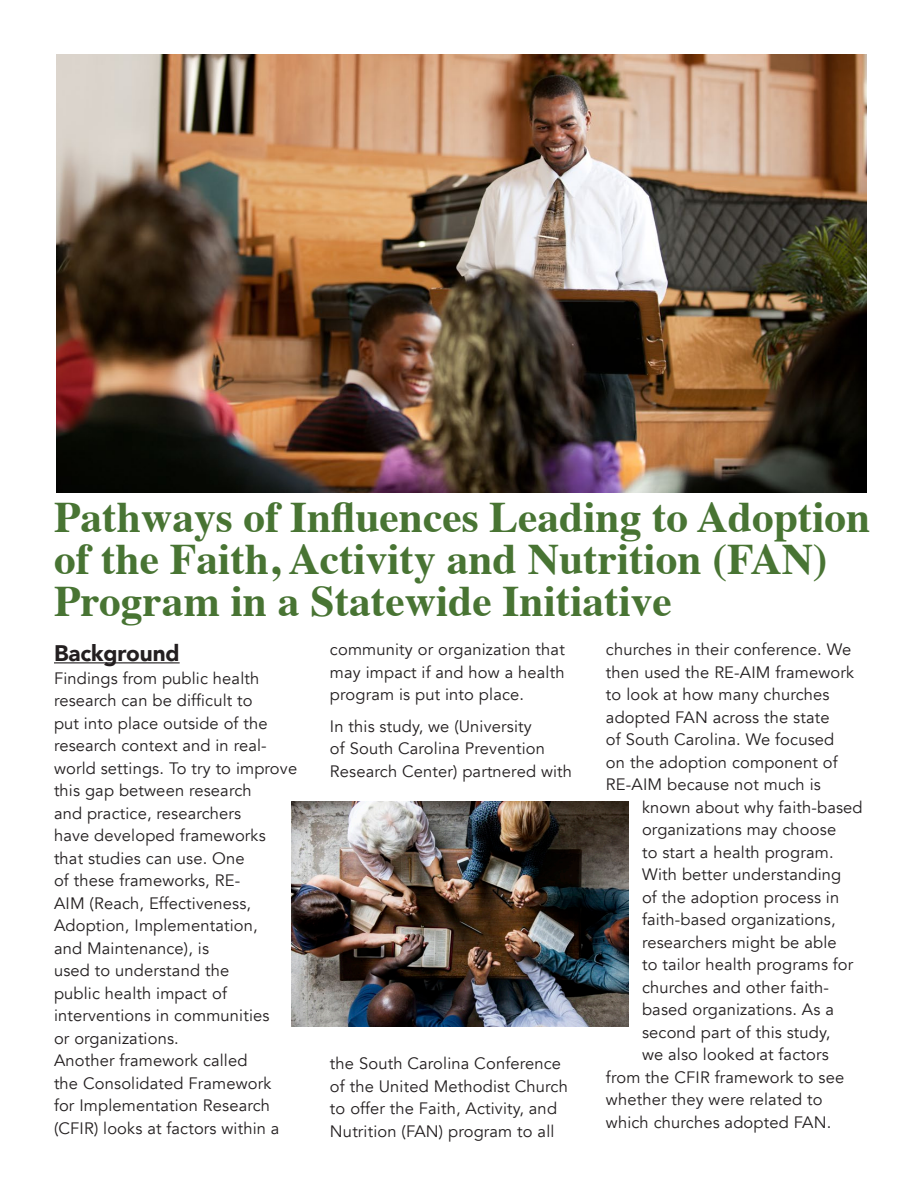
<style>
.page{position:relative;width:918px;height:1188px;background:#fff}
.page>*{position:absolute;margin:0;border:0;box-sizing:border-box;transform-origin:0 0}
.t1{font:700 43.5px/42px "Times";color:#487433}
.t2{font:900 22.5px "Avenir";letter-spacing:-.005em;color:#231f20}
.t3{font:16.5px/22.5px "Avenir";letter-spacing:.01em;color:#231f20}
</style>
<div class="page">
<img style="left:56px;top:54px;width:810px;height:438px">
<hr style="left:54px;top:662px;width:126px;height:1px;background:#231f20">
<img style="left:292px;top:801px;width:337px;height:225px">
<h1 class="t1" style="left:54px;top:492px;width:818px">Pathways of Influences Leading to Adoption of the Faith, Activity and Nutrition (FAN)<br>Program in a Statewide Initiative</h1>
<h2 class="t2" style="left:54px;top:634px;width:127px">Background</h2>
<p class="t3" style="left:54px;top:667px;width:245px">Findings from public health research can be difficult to<br>put into place outside of the research context and in real&shy;world settings. To try to improve this gap between research<br>and practice, researchers<br>have developed frameworks that studies can use. One<br>of these frameworks, RE-<br>AIM (Reach, Effectiveness,<br>Adoption, Implementation,<br>and Maintenance), is<br>used to understand the<br>public health impact of interventions in communities<br>or organizations.<br>Another framework called<br>the Consolidated Framework<br>for Implementation Research (CFIR) looks at factors within a</p>
<p class="t3" style="left:330px;top:639px;width:236px;text-align:justify">community or organization that may impact if and how a health program is put into place.</p>
<p class="t3" style="left:330px;top:715px;width:244px">In this study, we (University<br>of South Carolina Prevention<br>Research Center) partnered with</p>
<p class="t3" style="left:330px;top:1053px;width:239px">the South Carolina Conference of the United Methodist Church to offer the Faith, Activity, and<br>Nutrition (FAN) program to all</p>
<p class="t3" style="left:606px;top:639px;width:250px">churches in their conference. We then used the RE-AIM framework to look at how many churches adopted FAN across the state<br>of South Carolina. We focused on the adoption component of<br>RE-AIM because not much is</p>
<p class="t3" style="left:642px;top:796px;width:222px">known about why faith-based</p>
<p class="t3" style="left:642px;top:819px;width:196px">organizations may choose</p>
<p class="t3" style="left:642px;top:841px;width:193px">to start a health program.</p>
<p class="t3" style="left:642px;top:864px;width:201px">With better understanding</p>
<p class="t3" style="left:642px;top:886px;width:199px">of the adoption process in</p>
<p class="t3" style="left:642px;top:909px;width:195px">faith-based organizations,</p>
<p class="t3" style="left:642px;top:931px;width:196px">researchers might be able</p>
<p class="t3" style="left:642px;top:954px;width:213px">to tailor health programs for</p>
<p class="t3" style="left:642px;top:976px;width:188px">churches and other faith-</p>
<p class="t3" style="left:642px;top:999px;width:193px">based organizations. As a</p>
<p class="t3" style="left:642px;top:1021px;width:190px">second part of this study,</p>
<p class="t3" style="left:642px;top:1044px;width:188px">we also looked at factors</p>
<p class="t3" style="left:606px;top:1066px;width:240px">from the CFIR framework to see</p>
<p class="t3" style="left:606px;top:1089px;width:218px">whether they were related to</p>
<p class="t3" style="left:606px;top:1111px;width:227px">which churches adopted FAN.</p>
</div>
